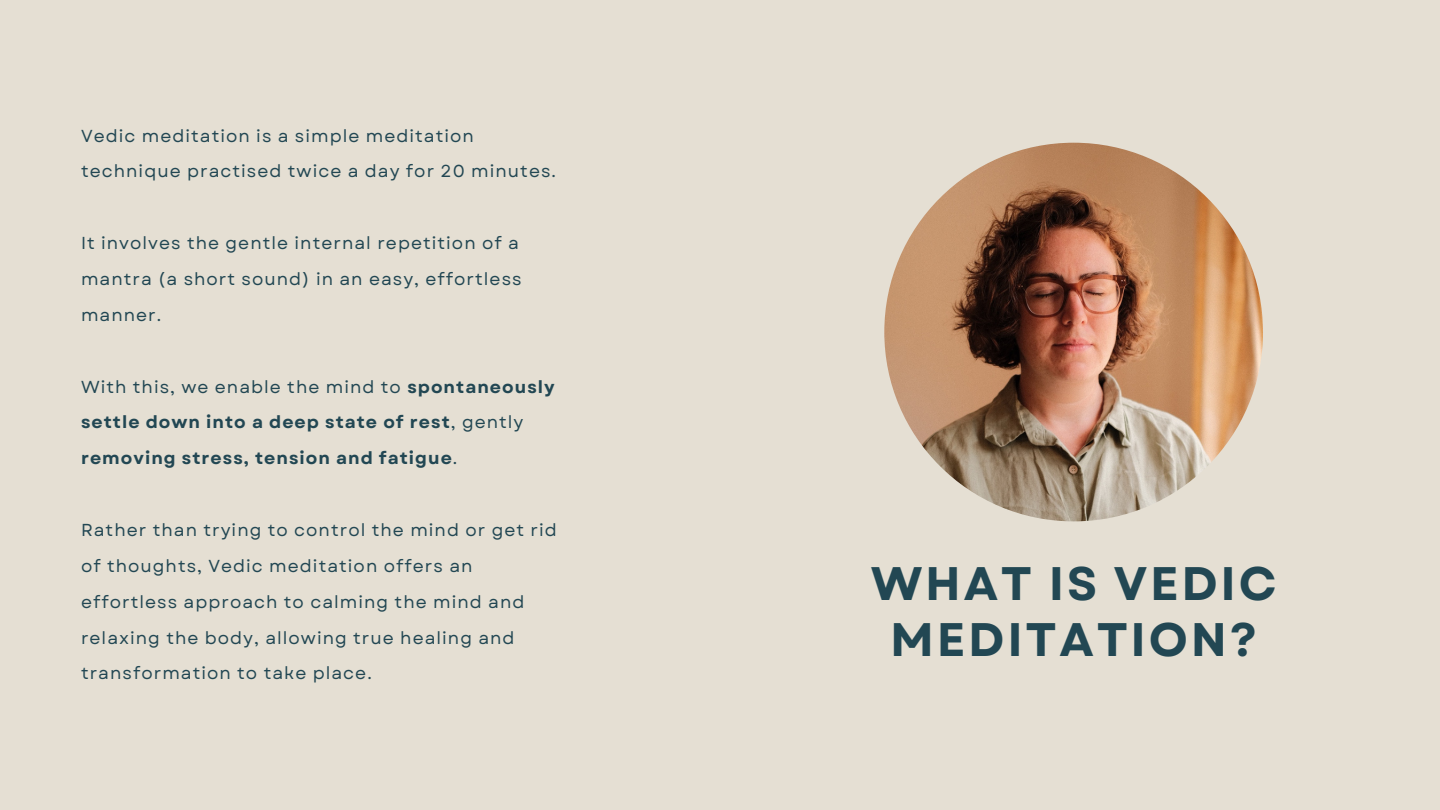
<style>
.page{position:relative;width:1440px;height:810px;background:#e5dfd3}
.page>*{position:absolute;margin:0;border:0;box-sizing:border-box;transform-origin:0 0}
.t1{font:700 47px/56.2px "Garet";letter-spacing:.06em;color:#224753;text-align:center}
.t2{font:17.3px/35.9px "Garet";letter-spacing:.06em;color:#224753}
.t3{font:700 17.3px/35.9px "Garet";letter-spacing:.06em;color:#224753}
.s1{font-weight:400}
</style>
<div class="page">
<img style="left:884px;top:143px;width:379px;height:378px;border-radius:50%">
<p class="t2" style="left:81px;top:118px;width:477px">Vedic meditation is a simple meditation technique practised twice a day for 20 minutes.</p>
<p class="t2" style="left:81px;top:225px;width:442px">It involves the gentle internal repetition of a mantra (a short sound) in an easy, effortless manner.</p>
<p class="t3" style="left:81px;top:369px;width:475px"><span class="s1">With this, we enable the mind to</span> spontaneously settle down into a deep state of rest<span class="s1">, gently </span>removing stress, tension and fatigue<span class="s1">.</span></p>
<p class="t2" style="left:81px;top:512px;width:477px">Rather than trying to control the mind or get rid of thoughts, Vedic meditation offers an effortless approach to calming the mind and relaxing the body, allowing true healing and transformation to take place.</p>
<h1 class="t1" style="left:871px;top:555px;width:407px">WHAT IS VEDIC<br>MEDITATION?</h1>
</div>
